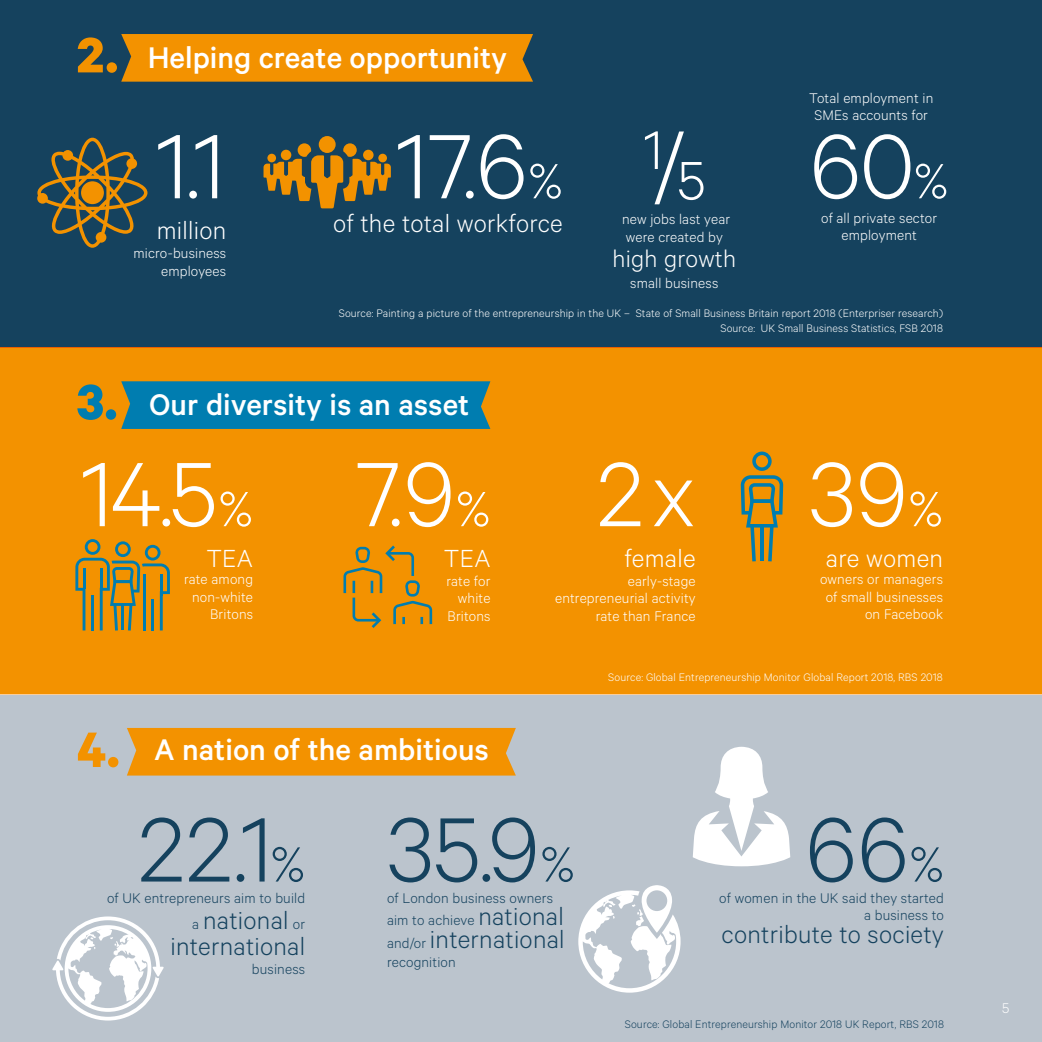
<style>
.page{position:relative;width:1042px;height:1042px;background:#fff}
.page>*{position:absolute;margin:0;border:0;box-sizing:border-box;transform-origin:0 0}
.t1{font:300 102.73px "Calibre";letter-spacing:-.01em;color:#fff}
.t2{font:300 102.73px "Calibre";color:#15425e}
.t3{font:300 61.07px "Calibre";color:#fff}
.t4{font:500 33.6px "Calibre";color:#fff}
.t5{font:300 27.82px/26.2px "Calibre";letter-spacing:.01em;color:#15425e;text-align:right}
.t6{font:300 27.82px "Calibre";letter-spacing:.01em;color:#fff}
.t7{font:300 26.95px "Calibre";letter-spacing:.01em;color:#fff}
.t8{font:300 15.75px/17.5px "Calibre";letter-spacing:.01em;color:#fff;text-align:right}
.t9{font:300 15.75px/17.5px "Calibre";letter-spacing:.01em;color:#15425e;text-align:right}
.t10{font:300 12.25px/15.4px "Calibre";letter-spacing:.01em;color:#fff;text-align:right}
.t11{font:300 12.25px "Calibre";letter-spacing:.01em;color:#15425e}
.s1{font-weight:700;font-size:56px;color:#f39200}
.s2{font-size:55.65px}
.s3{font-size:99.23px}
.s4{font-weight:700;font-size:56px;color:#007db0}
.s5{font-size:15.75px}
.s6{font-size:27.82px}
</style>
<div class="page">
<div style="left:0;top:0;width:1042px;height:347px;background:#15425e"></div>
<div style="left:0;top:347px;width:1042px;height:347px;background:#f39200"></div>
<div style="left:0;top:694px;width:1042px;height:348px;background:#bbc4cd"></div>
<div style="left:121px;top:34px;width:412px;height:48px;background:#f39200"></div>
<div style="left:121px;top:381px;width:369px;height:48px;background:#007db0"></div>
<div style="left:127px;top:728px;width:389px;height:47px;background:#f39200"></div>
<svg style="left:37px;top:138px;width:110px;height:110px"></svg>
<div style="left:319px;top:136px;width:17px;height:17px;background:#f39200;border-radius:50%"></div>
<svg style="left:263px;top:143px;width:128px;height:65px"></svg>
<svg style="left:75px;top:539px;width:95px;height:91px"></svg>
<hr style="left:143px;top:574px;width:2px;height:56px;background:#007db0">
<svg style="left:740px;top:451px;width:43px;height:110px"></svg>
<svg style="left:343px;top:545px;width:89px;height:83px"></svg>
<svg style="left:52px;top:916px;width:112px;height:104px"></svg>
<svg style="left:578px;top:885px;width:102px;height:107px"></svg>
<svg style="left:693px;top:747px;width:97px;height:119px"></svg>
<h3 class="t4" style="left:77px;top:38px;width:432px"><span class="s1">2.</span> Helping create opportunity</h3>
<h1 class="t1" style="left:155px;top:107px;width:73px">1.1</h1>
<h3 class="t6" style="left:157px;top:214px;width:71px">million</h3>
<p class="t8" style="left:134px;top:244px;width:94px">micro-business employees</p>
<h1 class="t1" style="left:395px;top:107px;width:169px">17.6<span class="s2">%</span></h1>
<h3 class="t6" style="left:333px;top:207px;width:231px">of the total workforce</h3>
<h2 class="t3" style="left:643px;top:130px;width:64px">1<span class="s3">/</span>5</h2>
<p class="t8" style="left:622px;top:210px;width:110px;text-align:left">new jobs last year were created by</p>
<h3 class="t7" style="left:612px;top:243px;width:125px">high growth</h3>
<p class="t8" style="left:630px;top:274px;width:90px">small business</p>
<p class="t8" style="left:809px;top:88px;width:126px;text-align:center">Total employment in<br>SMEs accounts for</p>
<h1 class="t1" style="left:810px;top:107px;width:140px">60<span class="s2">%</span></h1>
<p class="t8" style="left:821px;top:208px;width:118px;text-align:center">of all private sector employment</p>
<p class="t10" style="left:339px;top:304px;width:606px">Source: Painting a picture of the entrepreneurship in the UK – State of Small Business Britain report 2018 (Enterpriser research)<br>Source: UK Small Business Statistics, FSB 2018</p>
<h3 class="t4" style="left:77px;top:385px;width:394px"><span class="s4">3.</span> Our diversity is an asset</h3>
<h1 class="t1" style="left:80px;top:434px;width:175px">14.5<span class="s2">%</span></h1>
<h3 class="t6" style="left:206px;top:542px;width:48px">TEA</h3>
<p class="t8" style="left:184px;top:570px;width:71px">rate among non-white<br>Britons</p>
<h1 class="t1" style="left:356px;top:434px;width:136px">7.9<span class="s2">%</span></h1>
<h3 class="t6" style="left:444px;top:542px;width:48px">TEA</h3>
<p class="t8" style="left:446px;top:571px;width:46px">rate for white<br>Britons</p>
<h3 class="t4" style="left:77px;top:730px;width:414px"><span class="s1">4.</span> A nation of the ambitious</h3>
<h1 class="t1" style="left:597px;top:434px;width:100px">2 x</h1>
<h3 class="t6" style="left:624px;top:542px;width:73px">female</h3>
<p class="t8" style="left:555px;top:571px;width:142px">early-stage entrepreneurial activity rate than France</p>
<h1 class="t1" style="left:809px;top:434px;width:136px">39<span class="s2">%</span></h1>
<h3 class="t6" style="left:826px;top:542px;width:119px">are women</h3>
<p class="t8" style="left:820px;top:570px;width:124px">owners or managers of small businesses on Facebook</p>
<p class="t10" style="left:608px;top:668px;width:336px">Source: Global Entrepreneurship Monitor Global Report 2018, RBS 2018</p>
<h1 class="t2" style="left:139px;top:790px;width:168px">22.1<span class="s2">%</span></h1>
<p class="t9" style="left:107px;top:888px;width:200px">of UK entrepreneurs aim to build</p>
<h3 class="t5" style="left:171px;top:906px;width:136px"><span class="s5">a</span> national <span class="s5">or </span>international</h3>
<p class="t9" style="left:252px;top:960px;width:55px">business</p>
<h1 class="t2" style="left:387px;top:790px;width:189px">35.9<span class="s2">%</span></h1>
<p class="t9" style="left:387px;top:885px;width:178px;line-height:22.8px;text-align:left">of London business owners aim to achieve <span class="s6">national</span></p>
<h3 class="t5" style="left:387px;top:925px;width:179px"><span class="s5">and/or</span> international</h3>
<p class="t9" style="left:387px;top:953px;width:70px">recognition</p>
<h1 class="t2" style="left:805px;top:790px;width:140px">66<span class="s2">%</span></h1>
<p class="t9" style="left:719px;top:888px;width:226px">of women in the UK said they started a business to</p>
<h3 class="t5" style="left:721px;top:920px;width:224px">contribute to society</h3>
<p class="t11" style="left:625px;top:1017px;width:321px">Source: Global Entrepreneurship Monitor 2018 UK Report, RBS 2018</p>
<p class="t8" style="left:1002px;top:998px;width:9px">5</p>
</div>
